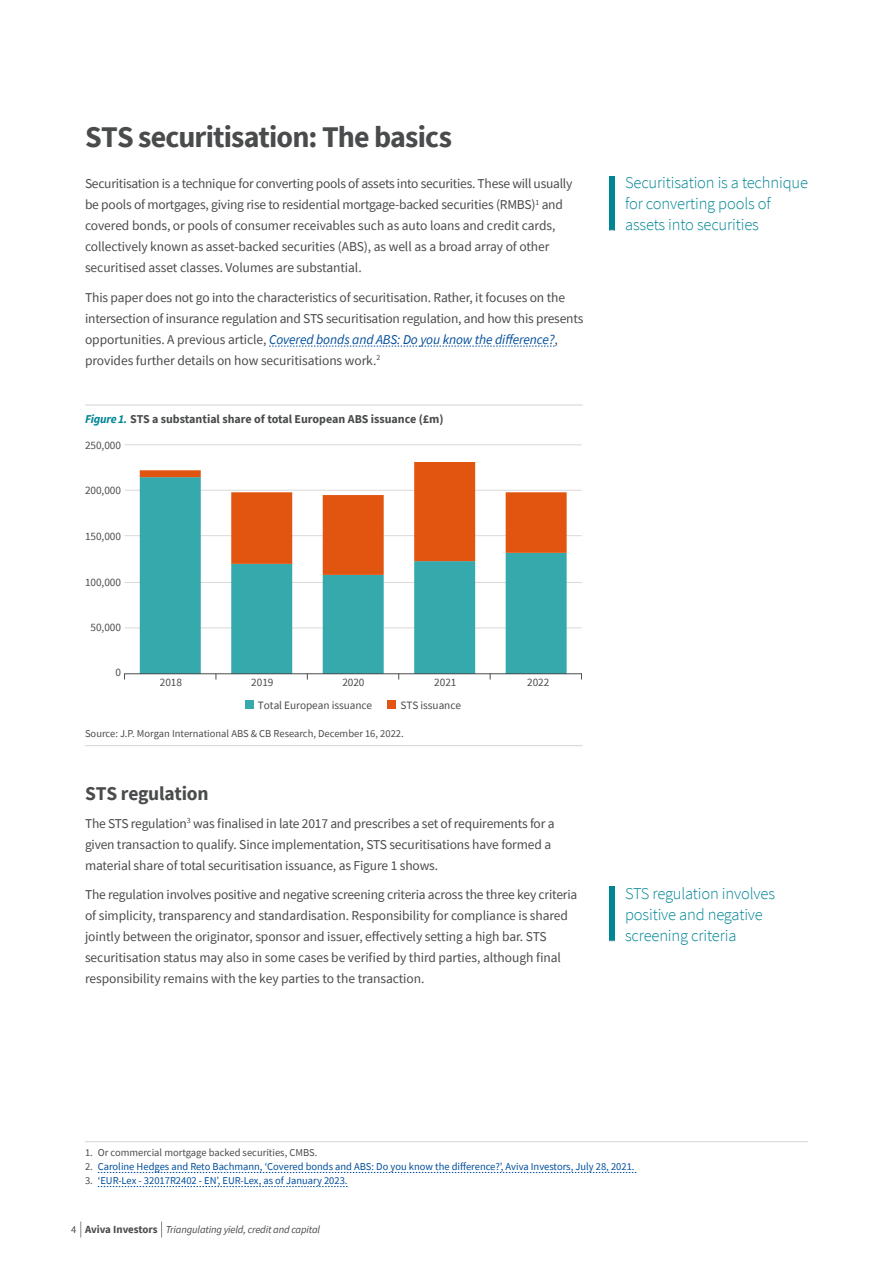
<style>
.page{position:relative;width:893px;height:1263px;background:#fff}
.page>*{position:absolute;margin:0;border:0;box-sizing:border-box;transform-origin:0 0}
.t1{font:700 30px "Source Sans Pro";letter-spacing:-.03em;color:#4a4b4c}
.t2{font:700 19.5px "Source Sans Pro";letter-spacing:-.015em;color:#4a4b4c}
.t3{font:300 16.5px/21px "Source Sans Pro";letter-spacing:-.01em;color:#008594}
.t4{font:13.5px/21px "Source Sans Pro";letter-spacing:-.01em;color:#4a4b4c}
.t5{font:700 12px "Source Sans Pro";color:#4a4b4c}
.t6{font:11.25px "Source Sans Pro";letter-spacing:-.005em;color:#4a4b4c}
.t7{font:10.5px "Source Sans Pro";color:#004e9b}
.t8{font:10.5px "Source Sans Pro";color:#4a4b4c}
.t9{font:italic 10.5px "Source Sans Pro";letter-spacing:-.015em;color:#4a4b4c}
.s1{font-style:italic;color:#004e9b}
.s2{font-style:italic;color:#008594}
.s3{color:#4a4b4c}
.s4{font-style:normal}
.s5{font-weight:700;font-style:normal;font-size:10.8px}
</style>
<div class="page">
<svg style="left:80px;top:1221px;width:1px;height:16px"></svg>
<svg style="left:161px;top:1221px;width:1px;height:16px"></svg>
<svg style="left:269px;top:346px;width:285px;height:1px"></svg>
<hr style="left:85px;top:404px;width:498px;height:2px;background:#dbd9d8">
<hr style="left:85px;top:745px;width:498px;height:1px;background:#dbd9d8">
<div style="left:245px;top:700px;width:8px;height:9px;background:#36a9ad"></div>
<div style="left:387px;top:700px;width:9px;height:9px;background:#e25511"></div>
<hr style="left:125px;top:628px;width:457px;height:1px;background:#dbd9d8">
<hr style="left:125px;top:582px;width:457px;height:1px;background:#dbd9d8">
<hr style="left:125px;top:535px;width:457px;height:1px;background:#dbd9d8">
<hr style="left:125px;top:490px;width:457px;height:1px;background:#dbd9d8">
<hr style="left:125px;top:444px;width:457px;height:1px;background:#dbd9d8">
<svg style="left:140px;top:575px;width:427px;height:98px;fill:#36a9ad"></svg>
<svg style="left:140px;top:462px;width:427px;height:113px"></svg>
<hr style="left:125px;top:673px;width:457px;height:1px;background:#4a4b4c">
<div style="left:609px;top:176px;width:5px;height:54px;background:#008594"></div>
<div style="left:609px;top:887px;width:5px;height:54px;background:#008594"></div>
<hr style="left:85px;top:1141px;width:723px;height:1px;background:#dbd9d8">
<svg style="left:98px;top:1172px;width:539px;height:1px"></svg>
<svg style="left:98px;top:1186px;width:249px;height:1px"></svg>
<h1 class="t1" style="left:85px;top:117px;width:368px">STS securitisation: The basics</h1>
<p class="t4" style="left:85px;top:173px;width:489px">Securitisation is a technique for converting pools of assets into securities. These will usually be pools of mortgages, giving rise to residential mortgage-backed securities (RMBS)<sup>1</sup> and covered bonds, or pools of consumer receivables such as auto loans and credit cards, collectively known as asset-backed securities (ABS), as well as a broad array of other securitised asset classes. Volumes are substantial.</p>
<p class="t4" style="left:85px;top:287px;width:500px">This paper does not go into the characteristics of securitisation. Rather, it focuses on the intersection of insurance regulation and STS securitisation regulation, and how this presents opportunities. A previous article, <span class="s1">Covered bonds and ABS: Do you know the difference?</span>, provides further details on how securitisations work.<sup>2</sup></p>
<p class="t5" style="left:85px;top:410px;width:360px"><span class="s2">Figure1.</span> STS a substantial share of total European ABS issuance (£m)</p>
<p class="t6" style="left:85px;top:438px;width:38px">250,000</p>
<p class="t6" style="left:85px;top:483px;width:38px">200,000</p>
<p class="t6" style="left:85px;top:529px;width:38px">150,000</p>
<p class="t6" style="left:85px;top:575px;width:38px">100,000</p>
<p class="t6" style="left:91px;top:620px;width:32px">50,000</p>
<p class="t6" style="left:115px;top:665px;width:7px">0</p>
<p class="t6" style="left:160px;top:675px;width:24px">2018</p>
<p class="t6" style="left:251px;top:675px;width:24px">2019</p>
<p class="t6" style="left:342px;top:675px;width:24px">2020</p>
<p class="t6" style="left:434px;top:675px;width:24px">2021</p>
<p class="t6" style="left:527px;top:675px;width:24px">2022</p>
<p class="t6" style="left:258px;top:698px;width:116px">Total European issuance</p>
<p class="t6" style="left:401px;top:698px;width:62px">STS issuance</p>
<p class="t8" style="left:85px;top:727px;width:320px">Source: J.P. Morgan International ABS &amp; CB Research, December 16, 2022.</p>
<h2 class="t2" style="left:85px;top:780px;width:125px">STS regulation</h2>
<p class="t4" style="left:85px;top:812px;width:471px">The STS regulation<sup>3</sup> was finalised in late 2017 and prescribes a set of requirements for a given transaction to qualify. Since implementation, STS securitisations have formed a material share of total securitisation issuance, as Figure 1 shows.</p>
<p class="t4" style="left:85px;top:884px;width:494px">The regulation involves positive and negative screening criteria across the three key criteria of simplicity, transparency and standardisation. Responsibility for compliance is shared jointly between the originator, sponsor and issuer, effectively setting a high bar. STS securitisation status may also in some cases be verified by third parties, although final responsibility remains with the key parties to the transaction.</p>
<p class="t3" style="left:625px;top:172px;width:184px">Securitisation is a technique for converting pools of assets into securities</p>
<p class="t3" style="left:625px;top:883px;width:151px">STS regulation involves positive and negative screening criteria</p>
<p class="t8" style="left:85px;top:1146px;width:234px">1. Or commercial mortgage backed securities, CMBS.</p>
<p class="t7" style="left:85px;top:1160px;width:551px"><span class="s3">2.</span> Caroline Hedges and Reto Bachmann, ‘Covered bonds and ABS: Do you know the difference?’, Aviva Investors, July 28, 2021.</p>
<p class="t7" style="left:85px;top:1174px;width:264px"><span class="s3">3.</span> ‘EUR-Lex - 32017R2402 - EN’, EUR-Lex, as of January 2023.</p>
<p class="t9" style="left:71px;top:1223px;width:250px"><span class="s4">4</span> <span class="s5">Aviva Investors</span> Triangulating yield, credit and capital</p>
</div>
